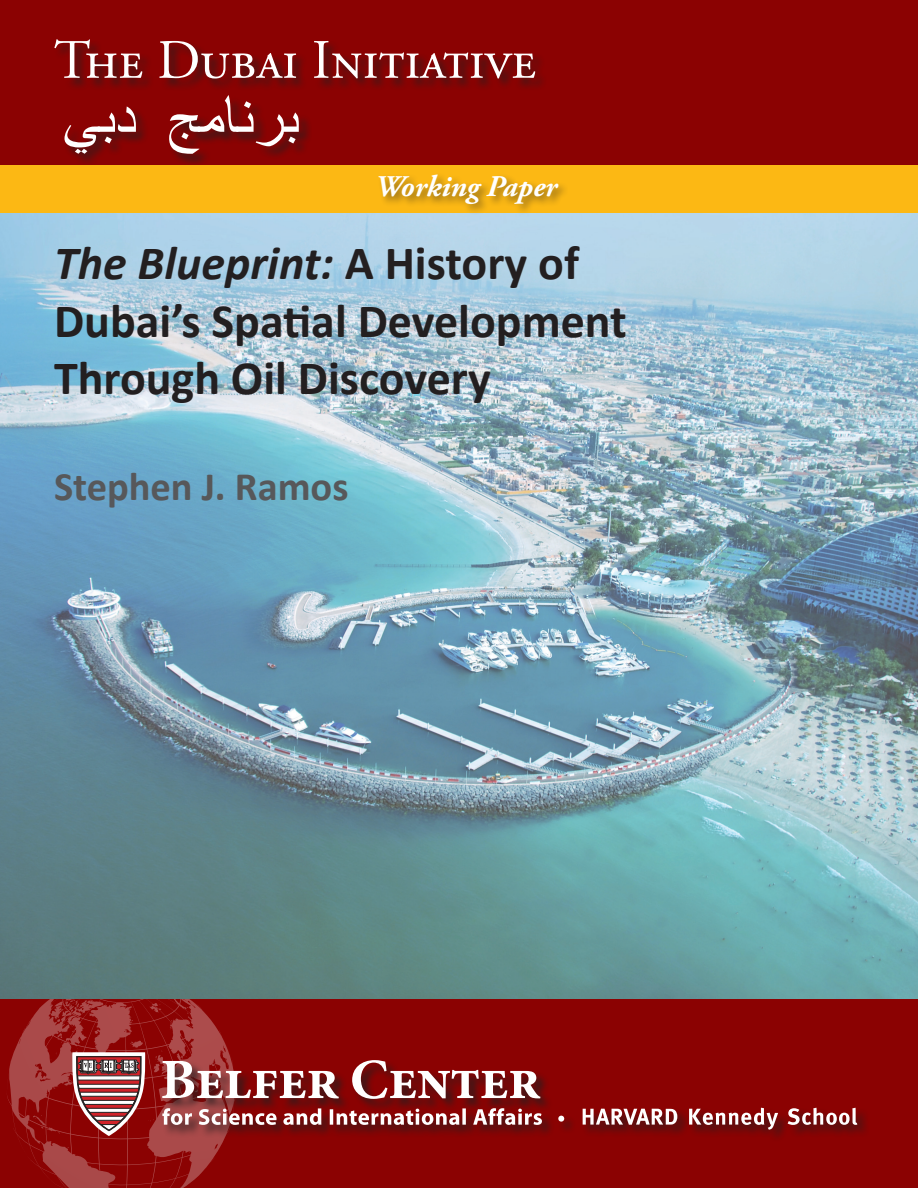
<style>
.page{position:relative;width:918px;height:1188px;background:#fff}
.page>*{position:absolute;margin:0;border:0;box-sizing:border-box;transform-origin:0 0}
.t1{font:55.5px "Adobe Garamond Pro";color:#fff}
.t2{font:700 48px/57.6px "Calibri";color:#231f20}
.t3{font:700 40.5px "Calibri";color:#57585a}
.t4{font:italic 700 30px "Adobe Garamond Pro";color:#fff}
.s1{font-style:italic}
</style>
<div class="page">
<img style="left:0;top:213px;width:918px;height:786px">
<div style="left:0;top:0;width:918px;height:176px;background:#8b0202"></div>
<div style="left:0;top:999px;width:918px;height:189px;background:#8b0202"></div>
<div style="left:161px;top:1059px;width:392px;height:53px;background:#231f20;opacity:.75"></div>
<div style="left:161px;top:1107px;width:393px;height:31px;background:#231f20;opacity:.75"></div>
<svg style="left:7px;top:999px;width:535px;height:189px"></svg>
<div style="left:557px;top:1107px;width:313px;height:35px;background:#231f20;opacity:.75"></div>
<svg style="left:558px;top:1108px;width:299px;height:34px"></svg>
<div style="left:54px;top:38px;width:493px;height:53px;background:#231f20;opacity:.75"></div>
<div style="left:63px;top:94px;width:249px;height:72px;background:#231f20;opacity:.75"></div>
<svg style="left:65px;top:106px;width:71px;height:48px"></svg>
<svg style="left:169px;top:95px;width:130px;height:59px"></svg>
<div style="left:0;top:165px;width:918px;height:48px;background:#fcb814"></div>
<div style="left:376px;top:172px;width:192px;height:43px;background:#231f20;opacity:.5"></div>
<p class="t1" style="left:54px;top:27px;width:484px">The Dubai Initiative</p>
<p class="t4" style="left:374px;top:169px;width:184px">Working Paper</p>
<p class="t2" style="left:54px;top:232px;width:574px"><span class="s1">The Blueprint:</span> A History of<br>Dubai’s Spatial Development<br>Through Oil Discovery</p>
<p class="t3" style="left:54px;top:462px;width:296px">Stephen J. Ramos</p>
</div>
